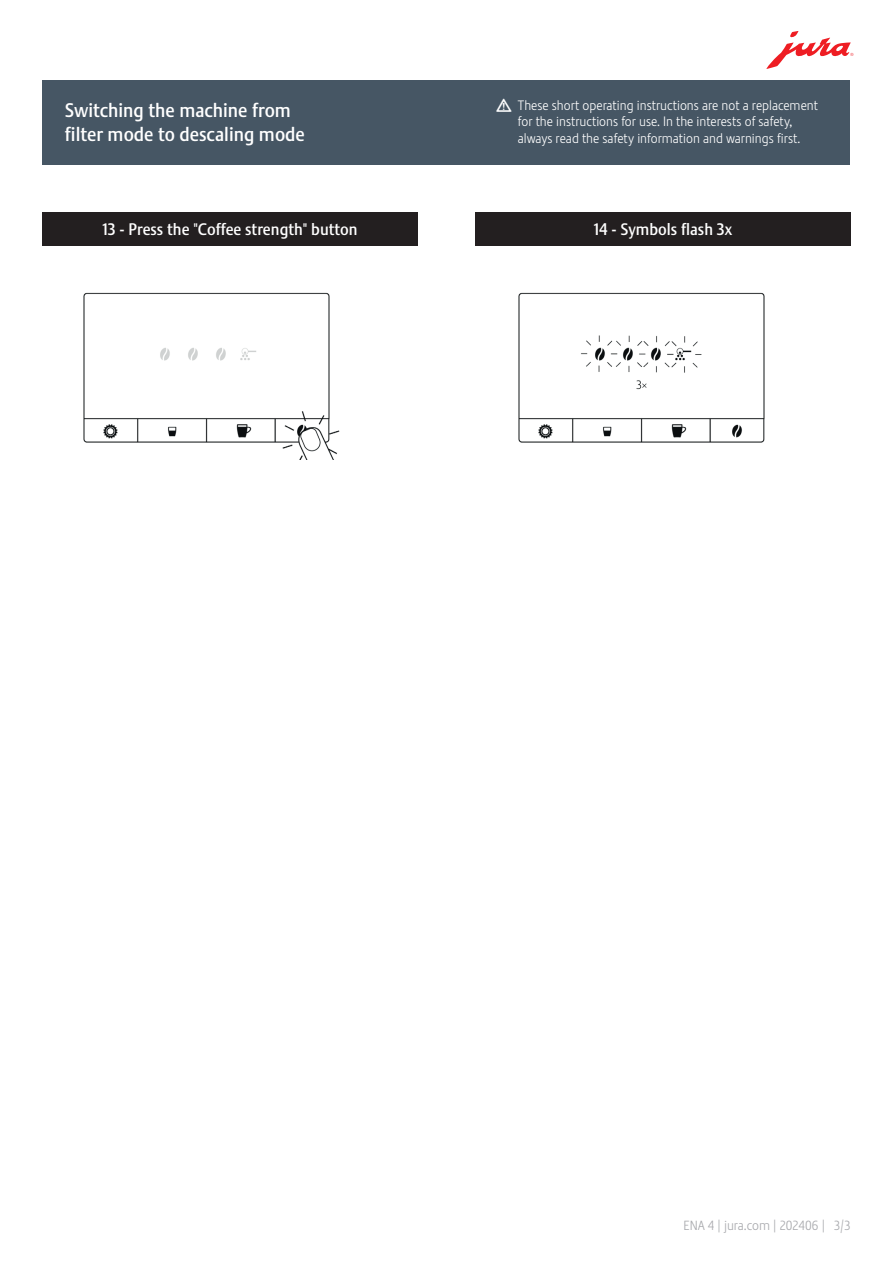
<style>
.page{position:relative;width:893px;height:1263px;background:#fff}
.page>*{position:absolute;margin:0;border:0;box-sizing:border-box;transform-origin:0 0}
.t1{font:19.5px/23.4px "Stalemate Pro 2 J Medium";color:#fff}
.t2{font:16.5px "Stalemate Pro 2 J Medium";color:#fff}
.t3{font:13.5px/16.2px "Stalemate Pro 2 J Light";color:#fff;text-align:center}
.t4{font:13.2px "Stalemate Pro 2 J Light";color:#a8a9ad}
.s1{font-family:"Jura Pict 2006"}
.s2{font-size:13.5px}
</style>
<div class="page">
<div style="left:43px;top:80px;width:807px;height:85px;background:#465664"></div>
<svg style="left:766px;top:31px;width:87px;height:38px"></svg>
<img style="left:83px;top:292px;width:257px;height:167px">
<div style="left:43px;top:212px;width:375px;height:33px;background:#231f20"></div>
<img style="left:518px;top:292px;width:247px;height:151px">
<div style="left:475px;top:212px;width:376px;height:33px;background:#231f20"></div>
<h1 class="t1" style="left:65px;top:99px;width:241px">Switching the machine from filter mode to descaling mode</h1>
<p class="t2" style="left:103px;top:219px;width:256px">13 - Press the "Coffee strength" button</p>
<p class="t3" style="left:497px;top:98px;width:323px"><span class="s1">J</span> These short operating instructions are not a replacement for the instructions for use. In the interests of safety,<br>always read the safety information and warnings first.</p>
<p class="t2" style="left:594px;top:219px;width:140px">14 - Symbols flash 3x</p>
<p class="t4" style="left:684px;top:1217px;width:168px">ENA 4 <span class="s2">| jura.com |</span> 202406 <span class="s2">|</span> 3<span class="s2">/</span>3</p>
</div>
